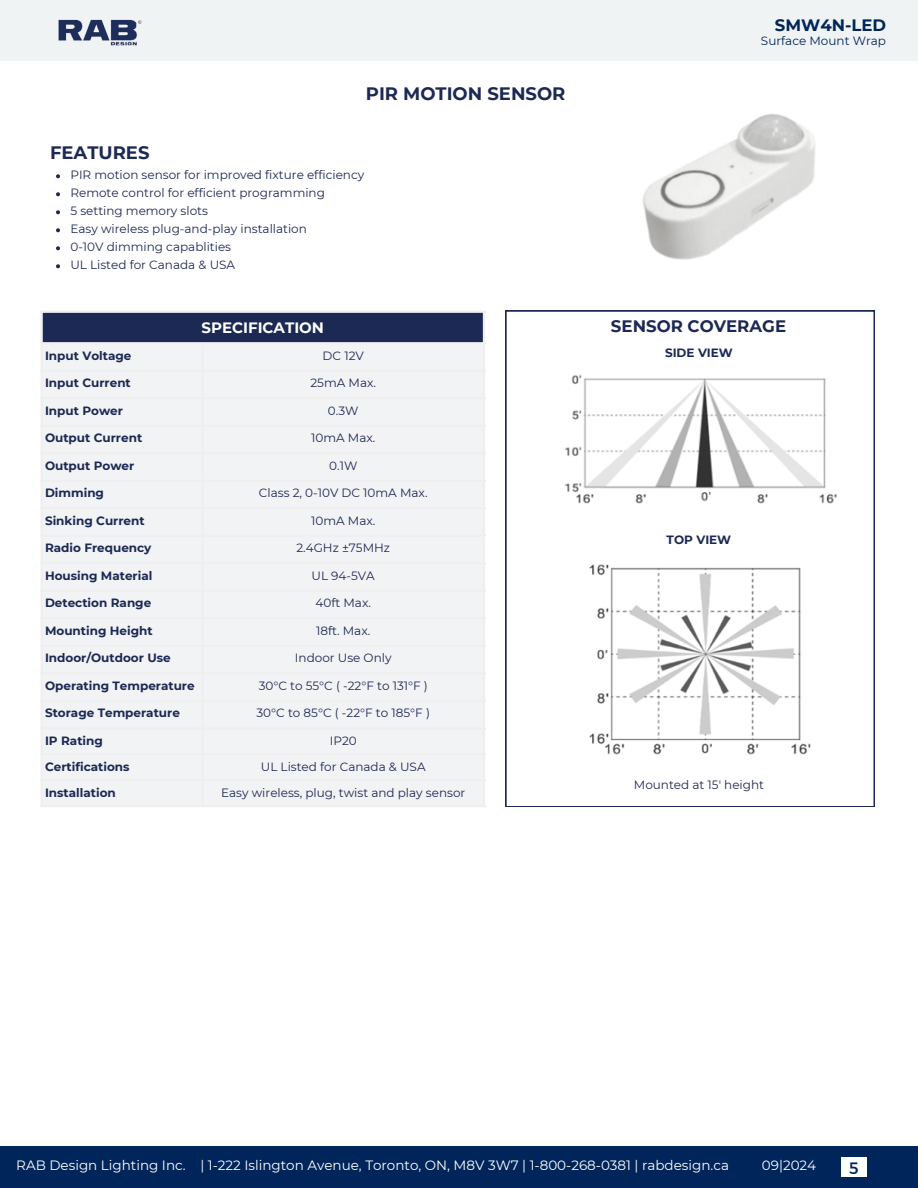
<style>
.page{position:relative;width:918px;height:1188px;background:#fff}
.page>*{position:absolute;margin:0;border:0;box-sizing:border-box;transform-origin:0 0}
.t1{font:700 18px "Montserrat";color:#1c2954}
.t2{font:700 16.65px "Montserrat";color:#1c2954}
.t3{font:700 16.5px "Montserrat";color:#00255a}
.t4{font:16.5px "Montserrat";color:#00255a}
.t5{font:700 15px "Montserrat";color:#fff}
.t6{font:13.5px "Montserrat";color:#fff}
.t7{font:12px "Montserrat";color:#1c2954}
.t8{font:700 12px "Montserrat";color:#1c2954}
.t9{font:12px "Montserrat";color:#00255a}
</style>
<div class="page">
<div style="left:0;top:1147px;width:918px;height:41px;background:#00255a"></div>
<div style="left:841px;top:1158px;width:26px;height:19px;background:#fff"></div>
<div style="left:41px;top:311px;width:443px;height:33px;background:#1c2954"></div>
<div style="left:43px;top:344px;width:440px;height:461px;background:#f1f3f4"></div>
<hr style="left:41px;top:313px;width:2px;height:492px;background:#efeff0">
<hr style="left:201px;top:344px;width:3px;height:461px;background:#efeff0">
<hr style="left:483px;top:313px;width:2px;height:492px;background:#efeff0">
<hr style="left:41px;top:311px;width:444px;height:2px;background:#efeff0">
<hr style="left:41px;top:342px;width:444px;height:2px;background:#efeff0">
<hr style="left:41px;top:370px;width:444px;height:2px;background:#efeff0">
<hr style="left:41px;top:397px;width:444px;height:2px;background:#efeff0">
<hr style="left:41px;top:425px;width:444px;height:2px;background:#efeff0">
<hr style="left:41px;top:452px;width:444px;height:2px;background:#efeff0">
<hr style="left:41px;top:480px;width:444px;height:2px;background:#efeff0">
<hr style="left:41px;top:507px;width:444px;height:2px;background:#efeff0">
<hr style="left:41px;top:535px;width:444px;height:2px;background:#efeff0">
<hr style="left:41px;top:562px;width:444px;height:2px;background:#efeff0">
<hr style="left:41px;top:590px;width:444px;height:2px;background:#efeff0">
<hr style="left:41px;top:617px;width:444px;height:2px;background:#efeff0">
<hr style="left:41px;top:645px;width:444px;height:2px;background:#efeff0">
<hr style="left:41px;top:672px;width:444px;height:3px;background:#efeff0">
<hr style="left:41px;top:700px;width:444px;height:2px;background:#efeff0">
<hr style="left:41px;top:727px;width:444px;height:3px;background:#efeff0">
<hr style="left:41px;top:753px;width:444px;height:2px;background:#efeff0">
<hr style="left:41px;top:779px;width:444px;height:2px;background:#efeff0">
<hr style="left:41px;top:805px;width:444px;height:2px;background:#efeff0">
<svg style="left:506px;top:311px;width:369px;height:496px"></svg>
<div style="left:0;top:0;width:918px;height:60px;background:#f0f3f4"></div>
<img style="left:58px;top:19px;width:84px;height:27px">
<svg style="left:56px;top:174px;width:4px;height:4px"></svg>
<svg style="left:56px;top:192px;width:4px;height:4px"></svg>
<svg style="left:56px;top:210px;width:4px;height:4px"></svg>
<svg style="left:56px;top:228px;width:4px;height:4px"></svg>
<svg style="left:56px;top:246px;width:4px;height:4px"></svg>
<svg style="left:56px;top:264px;width:4px;height:4px"></svg>
<img style="left:613px;top:114px;width:228px;height:197px">
<h2 class="t1" style="left:366px;top:82px;width:201px">PIR MOTION SENSOR</h2>
<p class="t1" style="left:50px;top:142px;width:101px">FEATURES</p>
<p class="t7" style="left:70px;top:168px;width:295px">PIR motion sensor for improved fixture efficiency</p>
<p class="t7" style="left:70px;top:186px;width:256px">Remote control for efficient programming</p>
<h1 class="t7" style="left:70px;top:204px;width:139px">5 setting memory slots</h1>
<h3 class="t7" style="left:70px;top:222px;width:238px">Easy wireless plug-and-play installation</h3>
<p class="t7" style="left:70px;top:240px;width:162px">0-10V dimming capablities</p>
<h3 class="t7" style="left:70px;top:258px;width:166px">UL Listed for Canada &amp; USA</h3>
<p class="t5" style="left:202px;top:319px;width:124px">SPECIFICATION</p>
<h1 class="t8" style="left:45px;top:348px;width:88px">Input Voltage</h1>
<p class="t7" style="left:323px;top:348px;width:43px">DC 12V</p>
<p class="t8" style="left:45px;top:376px;width:87px">Input Current</p>
<h1 class="t7" style="left:310px;top:376px;width:67px">25mA Max.</h1>
<h1 class="t8" style="left:45px;top:403px;width:80px">Input Power</h1>
<p class="t7" style="left:328px;top:403px;width:32px">0.3W</p>
<p class="t8" style="left:45px;top:431px;width:99px">Output Current</p>
<p class="t7" style="left:311px;top:431px;width:66px">10mA Max.</p>
<p class="t8" style="left:45px;top:458px;width:91px">Output Power</p>
<p class="t7" style="left:329px;top:458px;width:30px">0.1W</p>
<p class="t8" style="left:45px;top:486px;width:61px">Dimming</p>
<p class="t7" style="left:259px;top:486px;width:170px">Class 2, 0-10V DC 10mA Max.</p>
<p class="t8" style="left:45px;top:513px;width:101px">Sinking Current</p>
<p class="t7" style="left:311px;top:513px;width:66px">10mA Max.</p>
<p class="t8" style="left:45px;top:541px;width:108px">Radio Frequency</p>
<p class="t7" style="left:296px;top:541px;width:95px">2.4GHz ±75MHz</p>
<p class="t8" style="left:45px;top:568px;width:109px">Housing Material</p>
<p class="t7" style="left:312px;top:568px;width:65px">UL 94-5VA</p>
<p class="t8" style="left:45px;top:596px;width:108px">Detection Range</p>
<p class="t7" style="left:316px;top:596px;width:57px">40ft Max.</p>
<p class="t8" style="left:45px;top:623px;width:109px">Mounting Height</p>
<p class="t7" style="left:316px;top:623px;width:56px">18ft. Max.</p>
<p class="t8" style="left:45px;top:651px;width:127px">Indoor/Outdoor Use</p>
<p class="t7" style="left:295px;top:651px;width:98px">Indoor Use Only</p>
<p class="t8" style="left:45px;top:678px;width:151px">Operating Temperature</p>
<p class="t7" style="left:259px;top:678px;width:171px">30°C to 55°C ( -22°F to 131°F )</p>
<p class="t8" style="left:45px;top:706px;width:136px">Storage Temperature</p>
<p class="t7" style="left:257px;top:706px;width:175px">30°C to 85°C ( -22°F to 185°F )</p>
<p class="t8" style="left:45px;top:733px;width:59px">IP Rating</p>
<p class="t7" style="left:330px;top:733px;width:29px">IP20</p>
<p class="t8" style="left:45px;top:759px;width:86px">Certifications</p>
<p class="t7" style="left:261px;top:759px;width:166px">UL Listed for Canada &amp; USA</p>
<p class="t8" style="left:45px;top:785px;width:72px">Installation</p>
<p class="t7" style="left:221px;top:785px;width:246px">Easy wireless, plug, twist and play sensor</p>
<p class="t3" style="left:775px;top:15px;width:113px">SMW4N-LED</p>
<p class="t9" style="left:761px;top:33px;width:127px">Surface Mount Wrap</p>
<p class="t2" style="left:611px;top:315px;width:177px">SENSOR COVERAGE</p>
<p class="t8" style="left:665px;top:345px;width:69px">SIDE VIEW</p>
<p class="t8" style="left:667px;top:532px;width:66px">TOP VIEW</p>
<p class="t7" style="left:634px;top:778px;width:132px">Mounted at 15' height</p>
<h2 class="t6" style="left:16px;top:1157px;width:171px">RAB Design Lighting Inc.</h2>
<h2 class="t6" style="left:200px;top:1157px;width:530px">| 1-222 Islington Avenue, Toronto, ON, M8V 3W7 | 1-800-268-0381 | rabdesign.ca</h2>
<p class="t6" style="left:762px;top:1157px;width:56px">09|2024</p>
<p class="t4" style="left:849px;top:1157px;width:11px">5</p>
</div>
